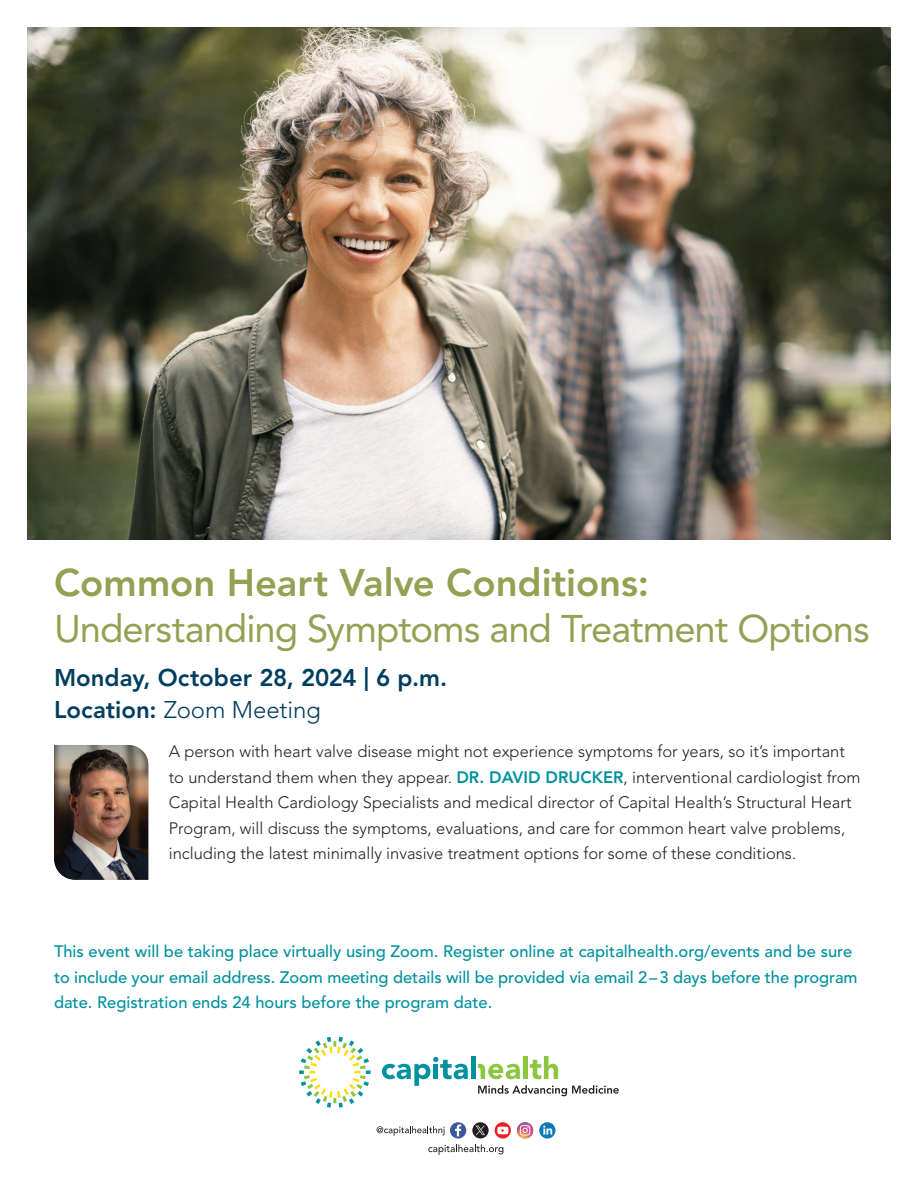
<style>
.page{position:relative;width:918px;height:1188px;background:#fff}
.page>*{position:absolute;margin:0;border:0;box-sizing:border-box;transform-origin:0 0}
.t1{font:38.25px "Avenir LT Std";letter-spacing:-.025em;color:#95a053}
.t2{font:800 38.25px "Avenir LT Std";color:#95a053}
.t3{font:800 24px/31.5px "Avenir LT Std";color:#003e5e}
.t4{font:300 16.5px/25.5px "Avenir LT Std";color:#231f20}
.t5{font:500 16.5px/25.5px "Avenir LT Std";color:#00919f}
.s1{font-weight:300}
.s2{font-weight:800;color:#00919f}
</style>
<div class="page">
<svg style="left:428px;top:1144px;width:75px;height:11px"></svg>
<svg style="left:539px;top:1122px;width:17px;height:17px"></svg>
<svg style="left:543px;top:1126px;width:9px;height:9px"></svg>
<img style="left:517px;top:1122px;width:16px;height:17px;border-radius:8px">
<svg style="left:520px;top:1125px;width:10px;height:11px"></svg>
<svg style="left:495px;top:1122px;width:16px;height:17px"></svg>
<svg style="left:497px;top:1127px;width:11px;height:7px"></svg>
<svg style="left:472px;top:1122px;width:17px;height:17px"></svg>
<svg style="left:476px;top:1126px;width:9px;height:9px"></svg>
<svg style="left:450px;top:1122px;width:16px;height:17px"></svg>
<svg style="left:455px;top:1124px;width:6px;height:12px"></svg>
<svg style="left:377px;top:1126px;width:68px;height:10px"></svg>
<svg style="left:299px;top:1037px;width:72px;height:71px"></svg>
<svg style="left:382px;top:1057px;width:86px;height:29px"></svg>
<hr style="left:471px;top:1056px;width:4px;height:23px;background:#00919f">
<svg style="left:530px;top:1056px;width:28px;height:23px"></svg>
<div style="left:523px;top:1056px;width:5px;height:23px;background:#8bc63e"></div>
<svg style="left:478px;top:1064px;width:42px;height:15px"></svg>
<svg style="left:478px;top:1085px;width:141px;height:11px"></svg>
<div style="left:52px;top:742px;width:98px;height:138px;background:#636168;opacity:.25"></div>
<div style="left:26px;top:26px;width:865px;height:514px;background:#003e5e;opacity:.1"></div>
<h1 class="t2" style="left:54px;top:560px;width:597px">Common Heart Valve Conditions:</h1>
<h1 class="t1" style="left:54px;top:606px;width:817px">Understanding Symptoms and Treatment Options</h1>
<h2 class="t3" style="left:54px;top:662px;width:395px">Monday, October 28, 2024 | 6 p.m.<br>Location: <span class="s1">Zoom Meeting</span></h2>
<p class="t4" style="left:169px;top:739px;width:693px">A person with heart valve disease might not experience symptoms for years, so it’s important to understand them when they appear. <span class="s2">DR. DAVID DRUCKER</span>, interventional cardiologist from Capital Health Cardiology Specialists and medical director of Capital Health’s Structural Heart Program, will discuss the symptoms, evaluations, and care for common heart valve problems, including the latest minimally invasive treatment options for some of these conditions.</p>
<p class="t5" style="left:54px;top:939px;width:805px">This event will be taking place virtually using Zoom. Register online at capitalhealth.org/events and be sure to include your email address. Zoom meeting details will be provided via email 2–3 days before the program date. Registration ends 24 hours before the program date.</p>
</div>
